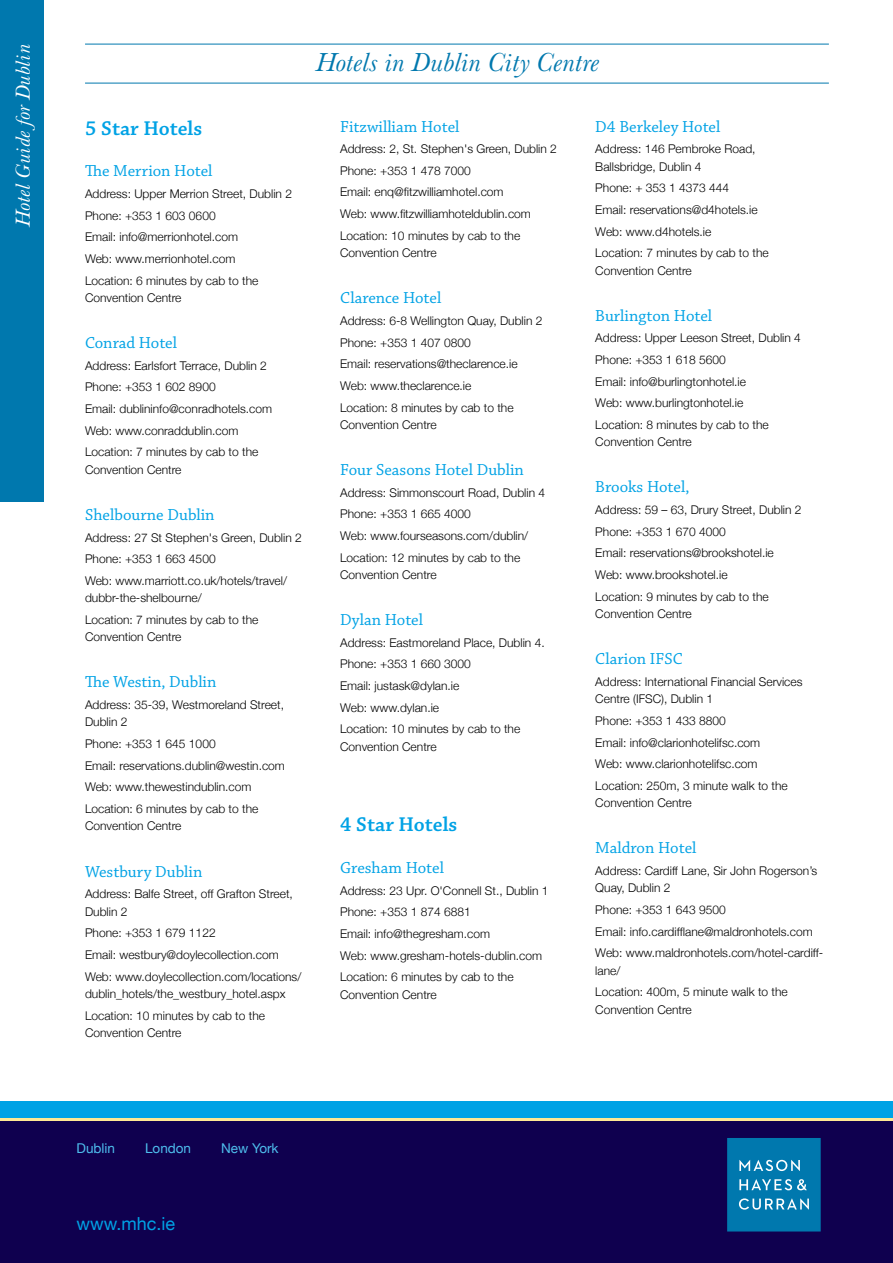
<style>
.page{position:relative;width:893px;height:1263px;background:#fff}
.page>*{position:absolute;margin:0;border:0;box-sizing:border-box;transform-origin:0 0}
.t1{font:italic 27px "Baskerville No 2 BT";letter-spacing:-.015em;color:#0078ae}
.t2{font:600 21px "Chaparral Pro";color:#00a2e5}
.t3{font:italic 21px "Baskerville No 2 BT";color:#fff}
.t4{font:18px "Helvetica Neue";color:#00a2e5}
.t5{font:16.8px "Chaparral Pro";color:#00a2e5}
.t6{font:13.5px "Helvetica Neue";color:#4ebeed}
.t7{font:300 12px/21.6px "Helvetica Neue";color:#000}
</style>
<div class="page">
<div style="left:0;top:1120px;width:893px;height:143px;background:#0f004f"></div>
<div style="left:0;top:1103px;width:893px;height:17px;background:linear-gradient(to right,#00a2e5,#00a2e5)"></div>
<div style="left:0;top:1101px;width:893px;height:16px;background:#00a2e5"></div>
<svg style="left:727px;top:1138px;width:94px;height:93px;background:#1582b4"></svg>
<hr style="left:85px;top:83px;width:744px;height:1px;background:#0078ae">
<hr style="left:85px;top:44px;width:744px;height:1px;background:#0078ae">
<div style="left:0;top:0;width:43px;height:502px;background:#0078ae"></div>
<h2 class="t3" style="left:10px;top:226px;width:184px;rotate:-90deg">Hotel Guide for Dublin</h2>
<h1 class="t1" style="left:317px;top:46px;width:285px">Hotels in Dublin City Centre</h1>
<h2 class="t2" style="left:85px;top:116px;width:119px">5 Star Hotels</h2>
<h3 class="t5" style="left:85px;top:162px;width:129px">The Merrion Hotel</h3>
<p class="t7" style="left:85px;top:183px;width:208px">Address: Upper Merrion Street, Dublin 2<br>Phone: +353 1 603 0600<br>Email: info@merrionhotel.com<br>Web: www.merrionhotel.com<br>Location: 6 minutes by cab to the</p>
<p class="t7" style="left:85px;top:287px;width:98px">Convention Centre</p>
<h3 class="t5" style="left:85px;top:334px;width:94px">Conrad Hotel</h3>
<p class="t7" style="left:85px;top:354px;width:188px">Address: Earlsfort Terrace, Dublin 2<br>Phone: +353 1 602 8900<br>Email: dublininfo@conradhotels.com<br>Web: www.conraddublin.com<br>Location: 7 minutes by cab to the</p>
<p class="t7" style="left:85px;top:458px;width:98px">Convention Centre</p>
<h3 class="t5" style="left:85px;top:505px;width:131px">Shelbourne Dublin</h3>
<p class="t7" style="left:85px;top:526px;width:218px">Address: 27 St Stephen's Green, Dublin 2<br>Phone: +353 1 663 4500<br>Web: www.marriott.co.uk/hotels/travel/</p>
<p class="t7" style="left:85px;top:587px;width:175px">dubbr-the-shelbourne/<br>Location: 7 minutes by cab to the</p>
<p class="t7" style="left:85px;top:626px;width:98px">Convention Centre</p>
<h3 class="t5" style="left:85px;top:673px;width:133px">The Westin, Dublin</h3>
<p class="t7" style="left:85px;top:696px;width:200px;line-height:17.4px">Address: 35-39, Westmoreland Street,<br>Dublin 2</p>
<p class="t7" style="left:85px;top:733px;width:201px">Phone: +353 1 645 1000<br>Email: reservations.dublin@westin.com<br>Web: www.thewestindublin.com<br>Location: 6 minutes by cab to the</p>
<p class="t7" style="left:85px;top:815px;width:98px">Convention Centre</p>
<h3 class="t5" style="left:85px;top:862px;width:119px">Westbury Dublin</h3>
<p class="t7" style="left:85px;top:885px;width:209px;line-height:17.4px">Address: Balfe Street, off Grafton Street,<br>Dublin 2</p>
<p class="t7" style="left:85px;top:922px;width:218px">Phone: +353 1 679 1122<br>Email: westbury@doylecollection.com<br>Web: www.doylecollection.com/locations/</p>
<p class="t7" style="left:85px;top:983px;width:202px">dublin_hotels/the_westbury_hotel.aspx<br>Location: 10 minutes by cab to the</p>
<p class="t7" style="left:85px;top:1022px;width:98px">Convention Centre</p>
<h3 class="t5" style="left:340px;top:117px;width:121px">Fitzwilliam Hotel</h3>
<p class="t7" style="left:340px;top:138px;width:218px">Address: 2, St. Stephen's Green, Dublin 2<br>Phone: +353 1 478 7000<br>Email: enq@fitzwilliamhotel.com<br>Web: www.fitzwilliamhoteldublin.com Location: 10 minutes by cab to the</p>
<p class="t7" style="left:340px;top:242px;width:98px">Convention Centre</p>
<h3 class="t5" style="left:340px;top:289px;width:103px">Clarence Hotel</h3>
<p class="t7" style="left:340px;top:310px;width:204px">Address: 6-8 Wellington Quay, Dublin 2<br>Phone: +353 1 407 0800<br>Email: reservations@theclarence.ie<br>Web: www.theclarence.ie<br>Location: 8 minutes by cab to the</p>
<p class="t7" style="left:340px;top:414px;width:98px">Convention Centre</p>
<h3 class="t5" style="left:340px;top:460px;width:185px">Four Seasons Hotel Dublin</h3>
<p class="t7" style="left:340px;top:481px;width:206px">Address: Simmonscourt Road, Dublin 4<br>Phone: +353 1 665 4000<br>Web: www.fourseasons.com/dublin/<br>Location: 12 minutes by cab to the</p>
<p class="t7" style="left:340px;top:564px;width:98px">Convention Centre</p>
<h3 class="t5" style="left:340px;top:610px;width:84px">Dylan Hotel</h3>
<p class="t7" style="left:340px;top:631px;width:206px">Address: Eastmoreland Place, Dublin 4.<br>Phone: +353 1 660 3000<br>Email: justask@dylan.ie<br>Web: www.dylan.ie<br>Location: 10 minutes by cab to the</p>
<p class="t7" style="left:340px;top:735px;width:98px">Convention Centre</p>
<h2 class="t2" style="left:340px;top:813px;width:119px">4 Star Hotels</h2>
<h3 class="t5" style="left:340px;top:858px;width:105px">Gresham Hotel</h3>
<p class="t7" style="left:340px;top:879px;width:210px">Address: 23 Upr. O'Connell St., Dublin 1<br>Phone: +353 1 874 6881<br>Email: info@thegresham.com<br>Web: www.gresham-hotels-dublin.com<br>Location: 6 minutes by cab to the</p>
<p class="t7" style="left:340px;top:983px;width:98px">Convention Centre</p>
<h3 class="t5" style="left:595px;top:117px;width:127px">D4 Berkeley Hotel</h3>
<p class="t7" style="left:595px;top:140px;width:162px;line-height:17.4px">Address: 146 Pembroke Road,<br>Ballsbridge, Dublin 4</p>
<p class="t7" style="left:595px;top:177px;width:175px">Phone: + 353 1 4373 444<br>Email: reservations@d4hotels.ie<br>Web: www.d4hotels.ie<br>Location: 7 minutes by cab to the</p>
<p class="t7" style="left:595px;top:259px;width:98px">Convention Centre</p>
<h3 class="t5" style="left:595px;top:306px;width:118px">Burlington Hotel</h3>
<p class="t7" style="left:595px;top:327px;width:207px">Address: Upper Leeson Street, Dublin 4<br>Phone: +353 1 618 5600<br>Email: info@burlingtonhotel.ie<br>Web: www.burlingtonhotel.ie<br>Location: 8 minutes by cab to the</p>
<p class="t7" style="left:595px;top:431px;width:98px">Convention Centre</p>
<h3 class="t5" style="left:595px;top:478px;width:96px">Brooks Hotel,</h3>
<p class="t7" style="left:595px;top:499px;width:208px">Address: 59 – 63, Drury Street, Dublin 2<br>Phone: +353 1 670 4000<br>Email: reservations@brookshotel.ie<br>Web: www.brookshotel.ie<br>Location: 9 minutes by cab to the</p>
<p class="t7" style="left:595px;top:603px;width:98px">Convention Centre</p>
<h3 class="t5" style="left:595px;top:649px;width:89px">Clarion IFSC</h3>
<p class="t7" style="left:595px;top:672px;width:209px;line-height:17.4px">Address: International Financial Services<br>Centre (IFSC), Dublin 1</p>
<p class="t7" style="left:595px;top:709px;width:194px">Phone: +353 1 433 8800<br>Email: info@clarionhotelifsc.com<br>Web: www.clarionhotelifsc.com<br>Location: 250m, 3 minute walk to the</p>
<p class="t7" style="left:595px;top:792px;width:98px">Convention Centre</p>
<h3 class="t5" style="left:595px;top:839px;width:103px">Maldron Hotel</h3>
<p class="t7" style="left:595px;top:862px;width:223px;line-height:17.4px">Address: Cardiff Lane, Sir John Rogerson’s<br>Quay, Dublin 2</p>
<p class="t7" style="left:595px;top:899px;width:230px">Phone: +353 1 643 9500<br>Email: info.cardifflane@maldronhotels.com<br>Web: www.maldronhotels.com/hotel-cardiff-</p>
<p class="t7" style="left:595px;top:959px;width:194px">lane/<br>Location: 400m, 5 minute walk to the</p>
<p class="t7" style="left:595px;top:998px;width:98px">Convention Centre</p>
<p class="t6" style="left:77px;top:1140px;width:40px">Dublin</p>
<p class="t6" style="left:145px;top:1140px;width:48px">London</p>
<p class="t6" style="left:221px;top:1140px;width:59px">New York</p>
<h3 class="t4" style="left:77px;top:1213px;width:100px">www.mhc.ie</h3>
</div>
